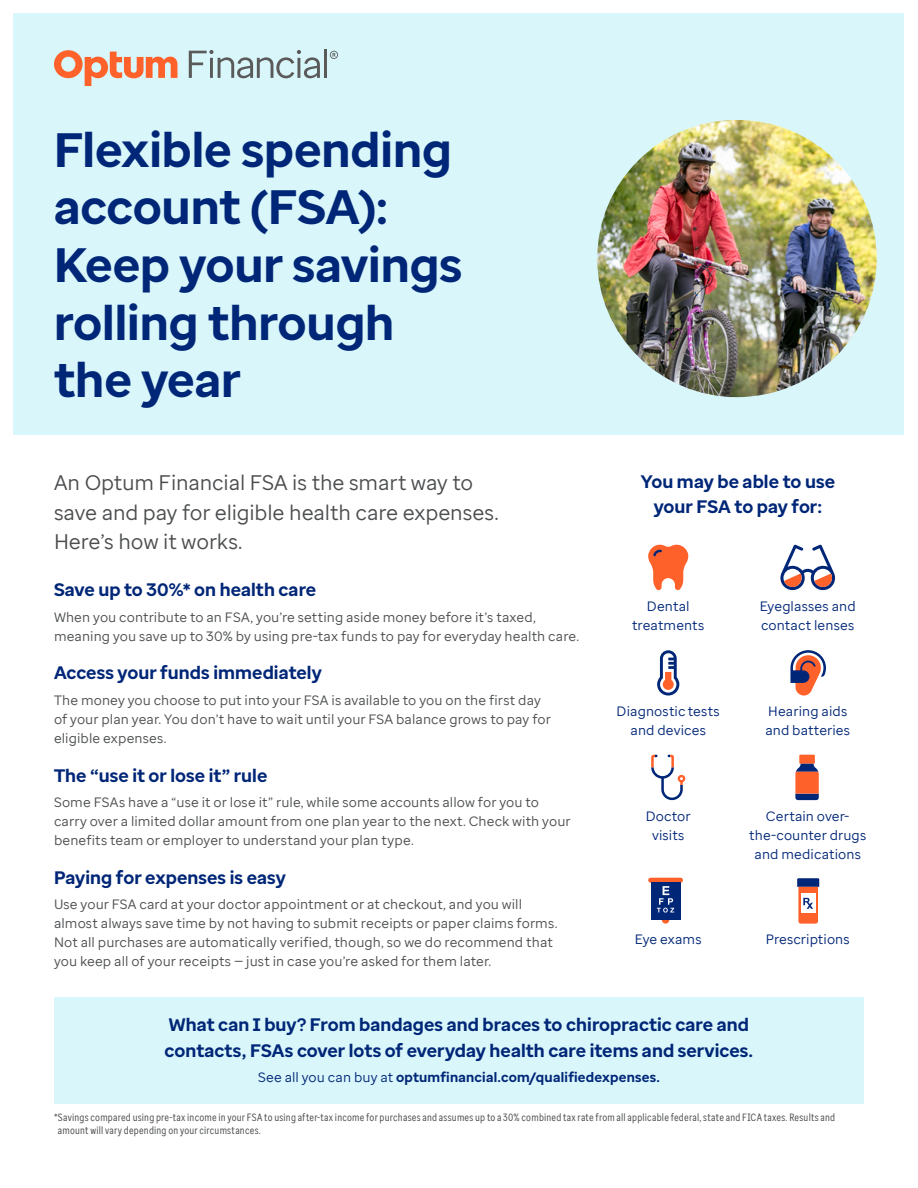
<style>
.page{position:relative;width:918px;height:1188px;background:#fff}
.page>*{position:absolute;margin:0;border:0;box-sizing:border-box;transform-origin:0 0}
.t1{font:700 48px/57.6px "Optum Sans";color:#002677}
.t2{font:21px/29.4px "Optum Sans";letter-spacing:-.005em;color:#4b4d4f}
.t3{font:700 18px/25.2px "Optum Sans";letter-spacing:.005em;color:#002677}
.t4{font:13.5px/18.9px "Optum Sans";letter-spacing:.005em;color:#4b4d4f}
.t5{font:13.5px/18.9px "Optum Sans";letter-spacing:.01em;color:#002677;text-align:center}
.t6{font:700 13.5px "Optum Sans";letter-spacing:.015em;color:#002677}
.t7{font:10.5px/12.6px "Optum Sans Cond";letter-spacing:.02em;color:#4b4d4f}
.s1{font-weight:400}
</style>
<div class="page">
<div style="left:54px;top:997px;width:810px;height:107px;background:#d9f6fa"></div>
<div style="left:14px;top:14px;width:890px;height:421px;background:#d9f6fa"></div>
<svg style="left:54px;top:50px;width:123px;height:36px"></svg>
<svg style="left:189px;top:50px;width:131px;height:28px"></svg>
<hr style="left:324px;top:50px;width:3px;height:28px;background:#5a5a5a">
<svg style="left:330px;top:51px;width:8px;height:8px"></svg>
<img style="left:597px;top:120px;width:280px;height:277px">
<svg style="left:648px;top:545px;width:41px;height:45px"></svg>
<svg style="left:780px;top:545px;width:55px;height:46px"></svg>
<svg style="left:790px;top:650px;width:36px;height:46px"></svg>
<svg style="left:657px;top:650px;width:22px;height:46px"></svg>
<div style="left:799px;top:755px;width:16px;height:9px;background:#ff612b"></div>
<svg style="left:795px;top:764px;width:24px;height:36px"></svg>
<svg style="left:651px;top:755px;width:34px;height:45px"></svg>
<svg style="left:662px;top:920px;width:7px;height:4px"></svg>
<div style="left:648px;top:878px;width:35px;height:5px;background:#ff612b;border-radius:2px"></div>
<div style="left:651px;top:883px;width:29px;height:37px;background:#002677"></div>
<svg style="left:657px;top:886px;width:17px;height:27px"></svg>
<svg style="left:797px;top:878px;width:22px;height:46px"></svg>
<h1 class="t1" style="left:54px;top:121px;width:410px">Flexible spending account (FSA):<br>Keep your savings rolling through the year</h1>
<h2 class="t2" style="left:54px;top:468px;width:446px">An Optum Financial FSA is the smart way to save and pay for eligible health care expenses.<br>Here’s how it works.</h2>
<h3 class="t3" style="left:54px;top:577px;width:264px">Save up to 30%* on health care</h3>
<p class="t4" style="left:54px;top:608px;width:527px">When you contribute to an FSA, you’re setting aside money before it’s taxed, meaning you save up to 30% by using pre-tax funds to pay for everyday health care.</p>
<h3 class="t3" style="left:54px;top:661px;width:269px">Access your funds immediately</h3>
<p class="t4" style="left:54px;top:691px;width:498px">The money you choose to put into your FSA is available to you on the first day of your plan year. You don’t have to wait until your FSA balance grows to pay for eligible expenses.</p>
<h3 class="t3" style="left:54px;top:763px;width:215px">The “use it or lose it” rule</h3>
<p class="t4" style="left:54px;top:793px;width:518px">Some FSAs have a “use it or lose it” rule, while some accounts allow for you to carry over a limited dollar amount from one plan year to the next. Check with your benefits team or employer to understand your plan type.</p>
<h3 class="t3" style="left:54px;top:865px;width:234px">Paying for expenses is easy</h3>
<p class="t4" style="left:54px;top:895px;width:505px">Use your FSA card at your doctor appointment or at checkout, and you will almost always save time by not having to submit receipts or paper claims forms.<br>Not all purchases are automatically verified, though, so we do recommend that you keep all of your receipts — just in case you’re asked for them later.</p>
<h3 class="t3" style="left:641px;top:469px;width:196px;text-align:center">You may be able to use your FSA to pay for:</h3>
<p class="t5" style="left:632px;top:597px;width:74px">Dental treatments</p>
<p class="t5" style="left:760px;top:597px;width:98px;text-align:left">Eyeglasses and contact lenses</p>
<p class="t5" style="left:617px;top:702px;width:105px">Diagnostic tests and devices</p>
<p class="t5" style="left:765px;top:702px;width:86px;text-align:left">Hearing aids and batteries</p>
<p class="t5" style="left:646px;top:807px;width:46px">Doctor visits</p>
<p class="t5" style="left:749px;top:807px;width:119px">Certain over&shy;the-counter drugs and medications</p>
<p class="t5" style="left:635px;top:930px;width:68px">Eye exams</p>
<p class="t5" style="left:766px;top:930px;width:86px">Prescriptions</p>
<h3 class="t3" style="left:165px;top:1013px;width:590px">What can I buy? From bandages and braces to chiropractic care and contacts, FSAs cover lots of everyday health care items and services.</h3>
<p class="t6" style="left:258px;top:1069px;width:403px"><span class="s1">See all you can buy at</span> optumfinancial.com/qualifiedexpenses.</p>
<p class="t7" style="left:58px;top:1111px;width:779px;text-indent:-4px">*Savings compared using pre-tax income in your FSA to using after-tax income for purchases and assumes up to a 30% combined tax rate from all applicable federal, state and FICA taxes. Results and amount will vary depending on your circumstances.</p>
</div>
